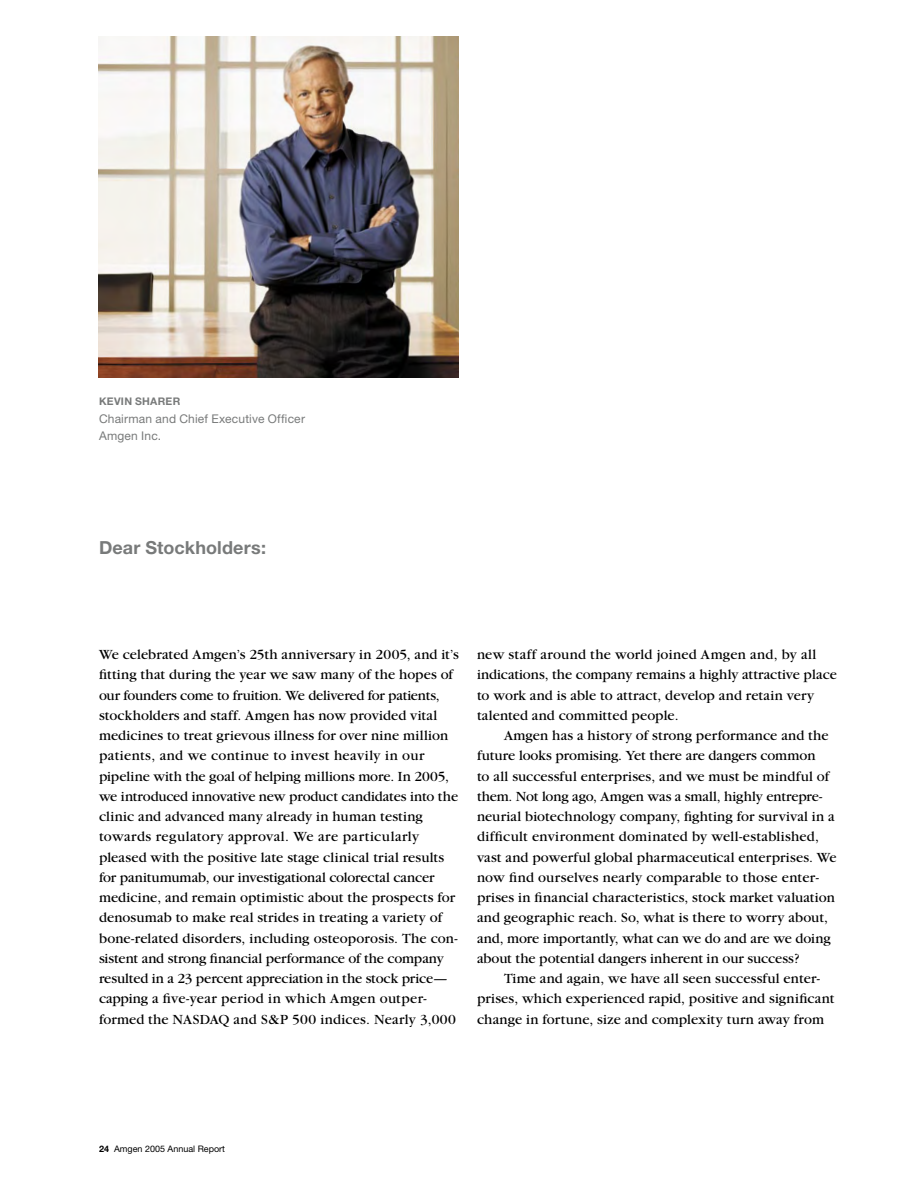
<style>
.page{position:relative;width:918px;height:1188px;background:#fff}
.page>*{position:absolute;margin:0;border:0;box-sizing:border-box;transform-origin:0 0}
.t1{font:700 18px "Helvetica Neue";letter-spacing:.005em;color:#787a7a}
.t2{font:14.7px/20.2px "Garamond";letter-spacing:.005em;color:#000}
.t3{font:12px/16.5px "Helvetica Neue";letter-spacing:.015em;color:#787a7a}
.t4{font:700 10.5px "Helvetica Neue";letter-spacing:.03em;color:#787a7a}
.t5{font:9px "Helvetica Neue";color:#000}
.s1{font-weight:700}
</style>
<div class="page">
<img style="left:99px;top:36px;width:360px;height:342px">
<p class="t4" style="left:99px;top:395px;width:83px">KEVIN SHARER</p>
<p class="t3" style="left:99px;top:411px;width:208px">Chairman and Chief Executive Officer<br>Amgen Inc.</p>
<p class="t1" style="left:99px;top:537px;width:169px">Dear Stockholders:</p>
<p class="t2" style="left:99px;top:645px;width:361px">We celebrated Amgen’s 25th anniversary in 2005, and it’s fitting that during the year we saw many of the hopes of our founders come to fruition. We delivered for patients, stockholders and staff. Amgen has now provided vital medicines to treat grievous illness for over nine million patients, and we continue to invest heavily in our pipeline with the goal of helping millions more. In 2005, we introduced innovative new product candidates into the clinic and advanced many already in human testing towards regulatory approval. We are particularly pleased with the positive late stage clinical trial results for panitumumab, our investigational colorectal cancer medicine, and remain optimistic about the prospects for denosumab to make real strides in treating a variety of bone-related disorders, including osteoporosis. The con&shy;sistent and strong financial performance of the company resulted in a 23 percent appreciation in the stock price— capping a five-year period in which Amgen outper&shy;formed the NASDAQ and S&amp;P 500 indices. Nearly 3,000</p>
<p class="t2" style="left:477px;top:645px;width:362px">new staff around the world joined Amgen and, by all indications, the company remains a highly attractive place to work and is able to attract, develop and retain very talented and committed people.</p>
<p class="t2" style="left:477px;top:726px;width:361px;text-indent:27px">Amgen has a history of strong performance and the future looks promising. Yet there are dangers common<br>to all successful enterprises, and we must be mindful of them. Not long ago, Amgen was a small, highly entrepre&shy;neurial biotechnology company, fighting for survival in a difficult environment dominated by well-established, vast and powerful global pharmaceutical enterprises. We now find ourselves nearly comparable to those enter&shy;prises in financial characteristics, stock market valuation and geographic reach. So, what is there to worry about, and, more importantly, what can we do and are we doing about the potential dangers inherent in our success?</p>
<p class="t2" style="left:477px;top:969px;width:359px;text-indent:27px">Time and again, we have all seen successful enter&shy;prises, which experienced rapid, positive and significant change in fortune, size and complexity turn away from</p>
<p class="t5" style="left:99px;top:1143px;width:128px"><span class="s1">24</span> Amgen 2005 Annual Report</p>
</div>
